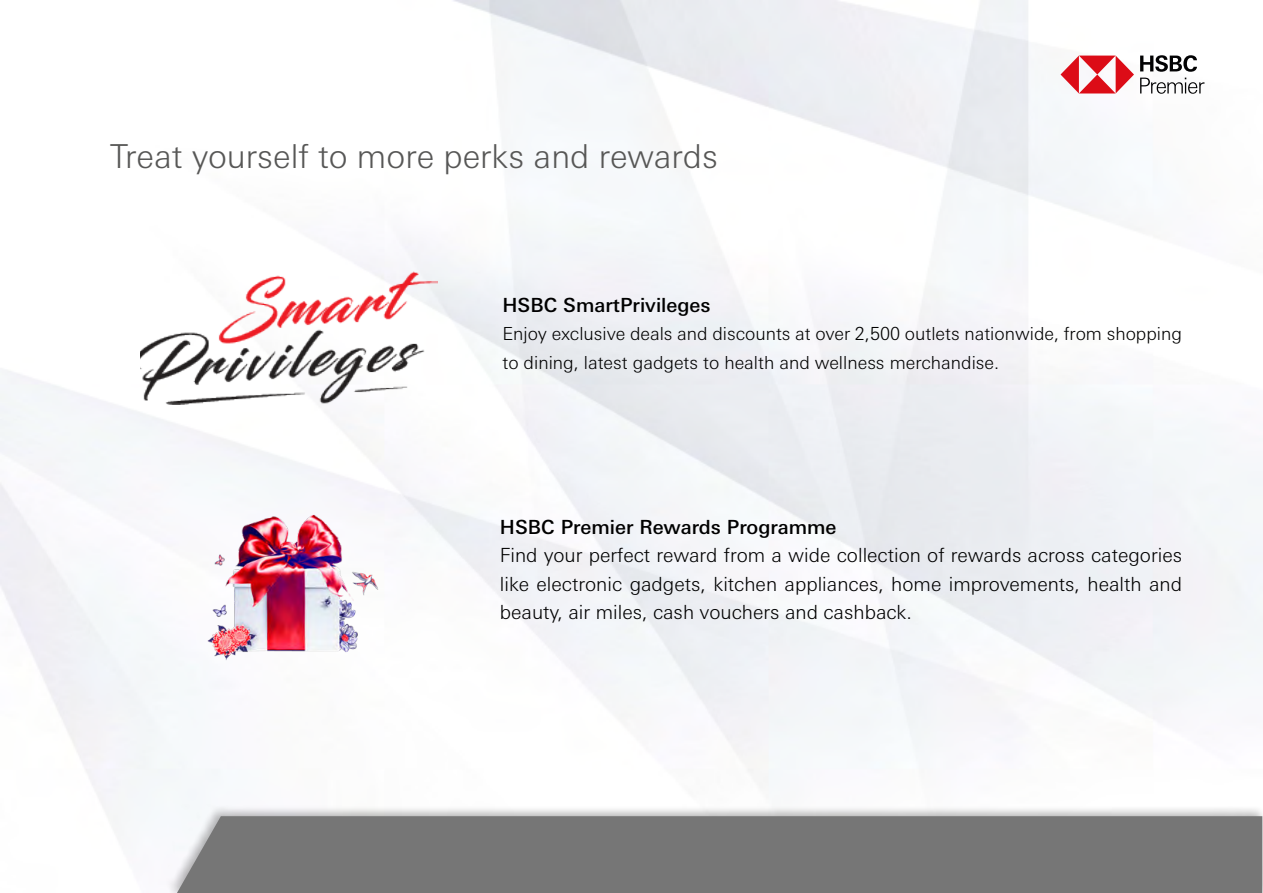
<style>
.page{position:relative;width:1263px;height:893px;background:#fff}
.page>*{position:absolute;margin:0;border:0;box-sizing:border-box;transform-origin:0 0}
.t1{font:300 33px "Univers Nextfor HSBC";color:#575756}
.t2{font:300 19.5px/28.5px "Univers Nextfor HSBC";color:#000;text-align:justify}
.t3{font:500 19.5px "Univers Nextfor HSBC";color:#000}
.t4{font:300 18px/28.5px "Univers Nextfor HSBC";color:#000}
</style>
<div class="page">
<img style="left:0;top:0;width:1263px;height:825px">
<svg style="left:1060px;top:56px;width:74px;height:37px"></svg>
<svg style="left:1140px;top:55px;width:57px;height:17px"></svg>
<svg style="left:1140px;top:78px;width:64px;height:16px"></svg>
<div style="left:167px;top:804px;width:1096px;height:89px;background:#000;opacity:.3"></div>
<div style="left:177px;top:816px;width:1085px;height:77px;background:#767676"></div>
<img style="left:140px;top:271px;width:298px;height:133px">
<img style="left:183px;top:502px;width:220px;height:178px">
<h1 class="t1" style="left:110px;top:132px;width:609px">Treat yourself to more perks and rewards</h1>
<p class="t3" style="left:502px;top:291px;width:210px">HSBC SmartPrivileges</p>
<p class="t4" style="left:502px;top:319px;width:681px">Enjoy exclusive deals and discounts at over 2,500 outlets nationwide, from shopping to dining, latest gadgets to health and wellness merchandise.</p>
<p class="t3" style="left:500px;top:513px;width:338px">HSBC Premier Rewards Programme</p>
<p class="t2" style="left:500px;top:540px;width:684px">Find your perfect reward from a wide collection of rewards across categories like electronic gadgets, kitchen appliances, home improvements, health and beauty, air miles, cash vouchers and cashback.</p>
</div>
